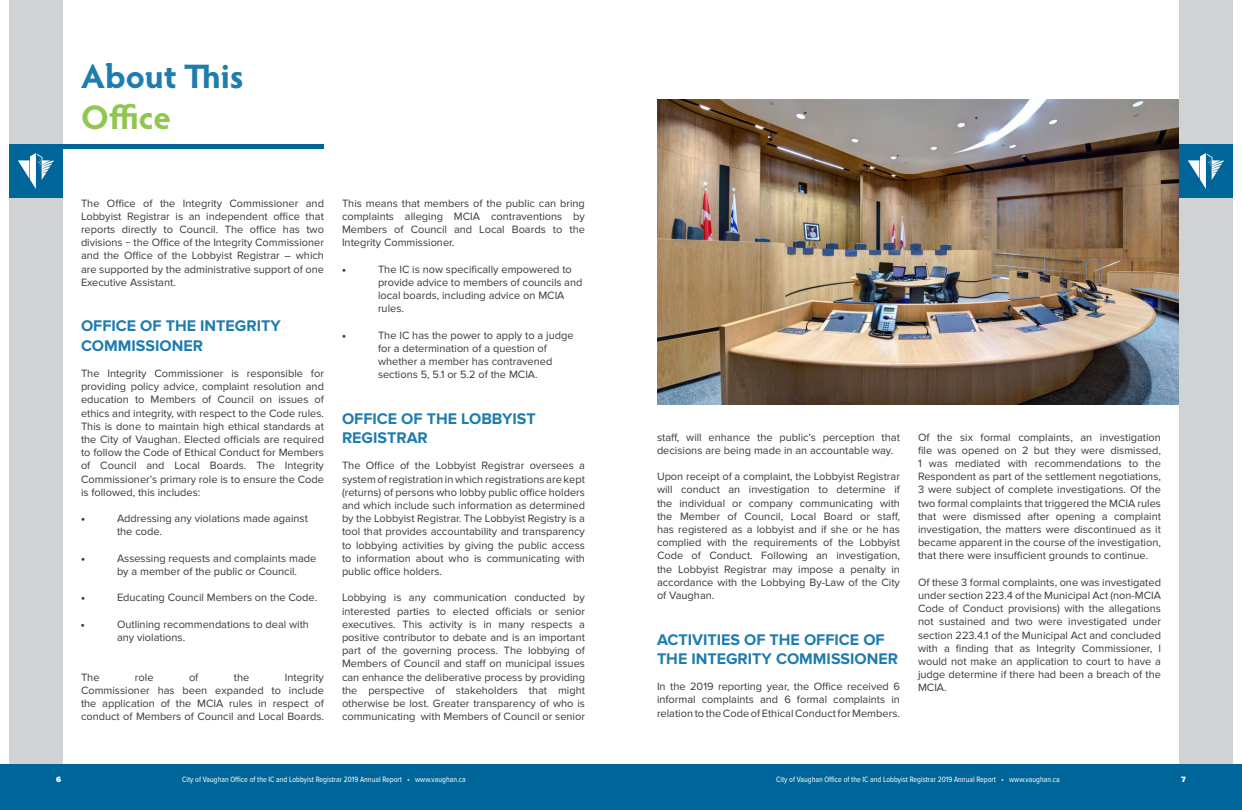
<style>
.page{position:relative;width:1242px;height:810px;background:#fff}
.page>*{position:absolute;margin:0;border:0;box-sizing:border-box;transform-origin:0 0}
._01__Title{font:700 34px "Hypatia Sans Pro";color:#1e7cae}
._01__Title-2{font:700 34px "Hypatia Sans Pro";color:#8fc74f}
._02__SubHead{font:700 16px/19.2px "Proxima Nova";color:#1e7cae}
._03__Body_Text{font:11px/13.2px "Proxima Nova";color:#3a3937;text-align:justify}
._03__Body_Text-2{font:900 11px "Proxima Nova";color:#3a3937}
.t1{font:8px "Proxima Nova Cond";color:#fff}
.t2{font:900 8px "Proxima Nova";color:#fff}
</style>
<div class="page">
<div style="left:1179px;top:0;width:54px;height:765px;background:#d1d2d4"></div>
<div style="left:9px;top:0;width:54px;height:765px;background:#d1d2d4"></div>
<div style="left:0;top:764px;width:1242px;height:46px;background:#069"></div>
<div style="left:9px;top:144px;width:54px;height:54px;background:#069"></div>
<div style="left:1179px;top:144px;width:54px;height:54px;background:#069"></div>
<svg style="left:18px;top:153px;width:36px;height:36px"></svg>
<svg style="left:1188px;top:153px;width:36px;height:36px"></svg>
<hr style="left:63px;top:144px;width:261px;height:4px;background:#069">
<img style="left:657px;top:99px;width:522px;height:306px">
<p class="_01__Title" style="left:81px;top:52px;width:164px">About This</p>
<p class="_01__Title-2" style="left:81px;top:93px;width:92px">Office</p>
<p class="_03__Body_Text" style="left:81px;top:197px;width:245px">The Office of the Integrity Commissioner and Lobbyist Registrar is an independent office that reports directly to Council. The office has two divisions − the Office of the Integrity Commissioner and the Office of the Lobbyist Registrar – which are supported by the administrative support of one Executive Assistant.</p>
<p class="_02__SubHead" style="left:81px;top:317px;width:201px">OFFICE OF THE INTEGRITY<br>COMMISSIONER</p>
<p class="_03__Body_Text" style="left:81px;top:367px;width:245px">The Integrity Commissioner is responsible for providing policy advice, complaint resolution and education to Members of Council on issues of ethics and integrity, with respect to the Code rules.<br>This is done to maintain high ethical standards at the City of Vaughan. Elected officials are required to follow the Code of Ethical Conduct for Members of Council and Local Boards. The Integrity Commissioner’s primary role is to ensure the Code is followed, this includes:</p>
<p class="_03__Body_Text-2" style="left:81px;top:512px;width:5px">•</p>
<p class="_03__Body_Text" style="left:117px;top:512px;width:192px">Addressing any violations made against the code.</p>
<p class="_03__Body_Text-2" style="left:81px;top:552px;width:5px">•</p>
<p class="_03__Body_Text" style="left:117px;top:552px;width:201px">Assessing requests and complaints made by a member of the public or Council.</p>
<p class="_03__Body_Text-2" style="left:81px;top:591px;width:5px">•</p>
<p class="_03__Body_Text" style="left:117px;top:591px;width:202px">Educating Council Members on the Code.</p>
<p class="_03__Body_Text-2" style="left:81px;top:618px;width:5px">•</p>
<p class="_03__Body_Text" style="left:117px;top:618px;width:193px">Outlining recommendations to deal with any violations.</p>
<p class="_03__Body_Text" style="left:81px;top:671px;width:20px">The</p>
<p class="_03__Body_Text" style="left:135px;top:671px;width:20px">role</p>
<p class="_03__Body_Text" style="left:189px;top:671px;width:11px">of</p>
<p class="_03__Body_Text" style="left:234px;top:671px;width:17px">the</p>
<p class="_03__Body_Text" style="left:81px;top:671px;width:245px;text-indent:204px">Integrity Commissioner has been expanded to include the application of the MCIA rules in respect of conduct of Members of Council and Local Boards.</p>
<p class="_03__Body_Text" style="left:342px;top:197px;width:245px">This means that members of the public can bring complaints alleging MCIA contraventions by Members of Council and Local Boards to the Integrity Commissioner.</p>
<p class="_03__Body_Text-2" style="left:342px;top:263px;width:5px">•</p>
<p class="_03__Body_Text" style="left:378px;top:263px;width:206px;text-align:left">The IC is now specifically empowered to provide advice to members of councils and local boards, including advice on MCIA rules.</p>
<p class="_03__Body_Text-2" style="left:342px;top:329px;width:5px">•</p>
<p class="_03__Body_Text" style="left:378px;top:329px;width:197px;text-align:left">The IC has the power to apply to a judge for a determination of a question of whether a member has contravened sections 5, 5.1 or 5.2 of the MCIA.</p>
<p class="_02__SubHead" style="left:342px;top:409px;width:195px">OFFICE OF THE LOBBYIST</p>
<p class="_02__SubHead" style="left:342px;top:429px;width:87px">REGISTRAR</p>
<p class="_03__Body_Text" style="left:342px;top:459px;width:245px">The Office of the Lobbyist Registrar oversees a system of registration in which registrations are kept (returns) of persons who lobby public office holders and which include such information as determined by the Lobbyist Registrar. The Lobbyist Registry is a tool that provides accountability and transparency to lobbying activities by giving the public access to information about who is communicating with public office holders.</p>
<p class="_03__Body_Text" style="left:342px;top:591px;width:245px">Lobbying is any communication conducted by interested parties to elected officials or senior executives. This activity is in many respects a positive contributor to debate and is an important part of the governing process. The lobbying of Members of Council and staff on municipal issues can enhance the deliberative process by providing the perspective of stakeholders that might otherwise be lost. Greater transparency of who is communicating with Members of Council or senior</p>
<p class="_03__Body_Text" style="left:657px;top:431px;width:244px">staff, will enhance the public’s perception that decisions are being made in an accountable way.</p>
<p class="_03__Body_Text" style="left:657px;top:470px;width:245px">Upon receipt of a complaint, the Lobbyist Registrar will conduct an investigation to determine if the individual or company communicating with the Member of Council, Local Board or staff, has registered as a lobbyist and if she or he has complied with the requirements of the Lobbyist Code of Conduct. Following an investigation, the Lobbyist Registrar may impose a penalty in accordance with the Lobbying By-Law of the City of Vaughan.</p>
<p class="_02__SubHead" style="left:657px;top:630px;width:243px">ACTIVITIES OF THE OFFICE OF<br>THE INTEGRITY COMMISSIONER</p>
<p class="_03__Body_Text" style="left:657px;top:680px;width:245px">In the 2019 reporting year, the Office received 6 informal complaints and 6 formal complaints in relation to the Code of Ethical Conduct for Members.</p>
<p class="_03__Body_Text" style="left:918px;top:431px;width:245px">Of the six formal complaints, an investigation file was opened on 2 but they were dismissed, 1 was mediated with recommendations to the Respondent as part of the settlement negotiations, 3 were subject of complete investigations. Of the two formal complaints that triggered the MCIA rules that were dismissed after opening a complaint investigation, the matters were discontinued as it became apparent in the course of the investigation, that there were insufficient grounds to continue.</p>
<p class="_03__Body_Text" style="left:918px;top:576px;width:245px">Of these 3 formal complaints, one was investigated under section 223.4 of the Municipal Act (non-MCIA Code of Conduct provisions) with the allegations not sustained and two were investigated under section 223.4.1 of the Municipal Act and concluded with a finding that as Integrity Commissioner, I would not make an application to court to have a judge determine if there had been a breach of the MCIA.</p>
<p class="t2" style="left:56px;top:774px;width:6px">6</p>
<p class="t1" style="left:182px;top:773px;width:285px">City of Vaughan Office of the IC and Lobbyist Registrar 2019 Annual Report • www.vaughan.ca</p>
<p class="t1" style="left:776px;top:773px;width:285px">City of Vaughan Office of the IC and Lobbyist Registrar 2019 Annual Report • www.vaughan.ca</p>
<p class="t2" style="left:1181px;top:774px;width:6px">7</p>
</div>
